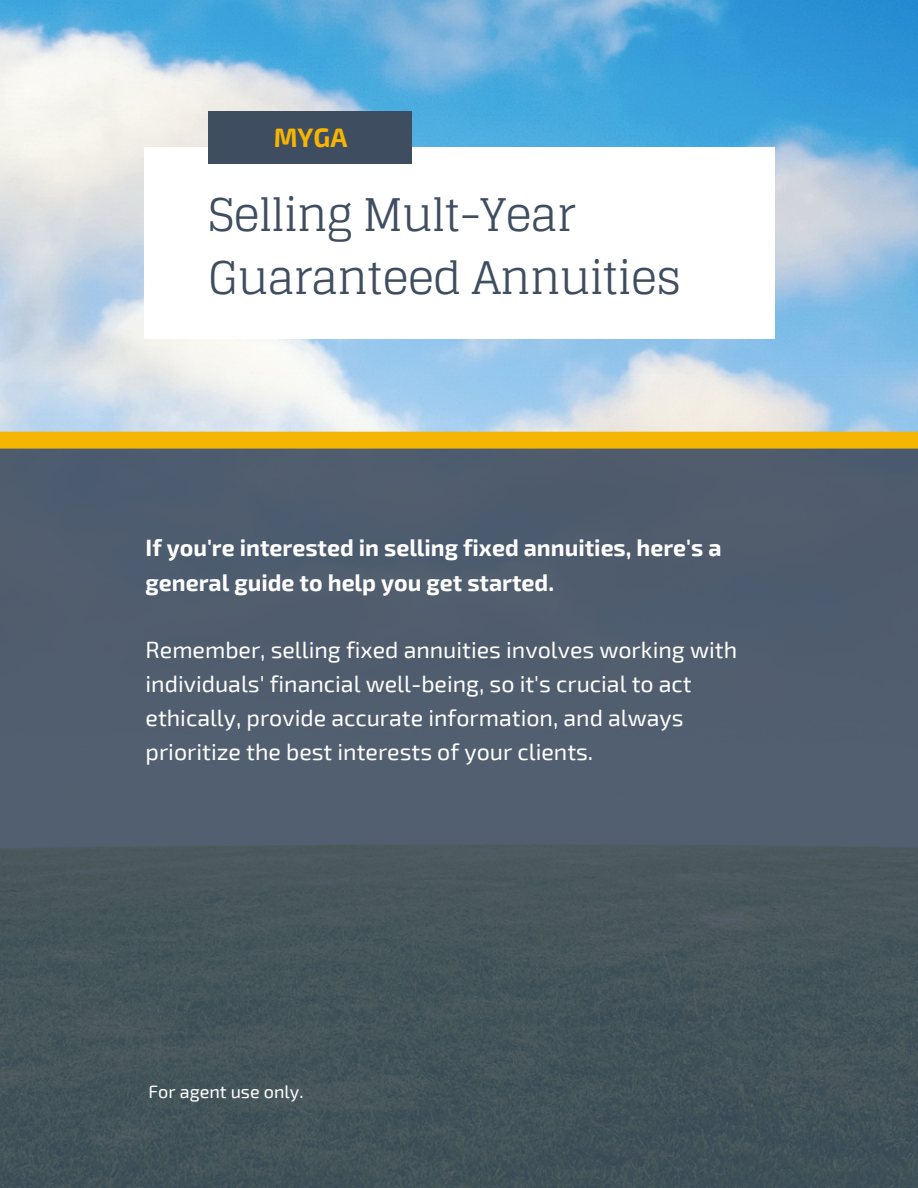
<style>
.page{position:relative;width:918px;height:1188px;background:#fff}
.page>*{position:absolute;margin:0;border:0;box-sizing:border-box;transform-origin:0 0}
.t1{font:45px/63px "Glegoo";letter-spacing:-.03em;color:#3f4d60}
.t2{font:700 26.1px "Exo 2";color:#f6b501}
.t3{font:23.25px/33.8px "Exo 2";color:#fff}
.t4{font:700 23.25px/34.8px "Exo 2";color:#fff}
.t5{font:18px "Exo 2";color:#fff}
</style>
<div class="page">
<img style="left:0;top:0;width:918px;height:432px">
<div style="left:145px;top:147px;width:630px;height:192px;background:#fff"></div>
<div style="left:208px;top:111px;width:204px;height:52px;background:#3f4d60"></div>
<div style="left:0;top:440px;width:918px;height:748px;background:linear-gradient(to bottom,#546075,#425356)"></div>
<div style="left:0;top:432px;width:918px;height:17px;background:#f6b501"></div>
<p class="t2" style="left:274px;top:121px;width:75px">MYGA</p>
<p class="t1" style="left:209px;top:184px;width:475px">Selling Mult-Year<br>Guaranteed Annuities</p>
<p class="t4" style="left:146px;top:529px;width:577px">If you're interested in selling fixed annuities, here's a general guide to help you get started.</p>
<p class="t3" style="left:146px;top:632px;width:593px">Remember, selling fixed annuities involves working with individuals' financial well-being, so it's crucial to act ethically, provide accurate information, and always prioritize the best interests of your clients.</p>
<p class="t5" style="left:149px;top:1080px;width:156px">For agent use only.</p>
</div>
